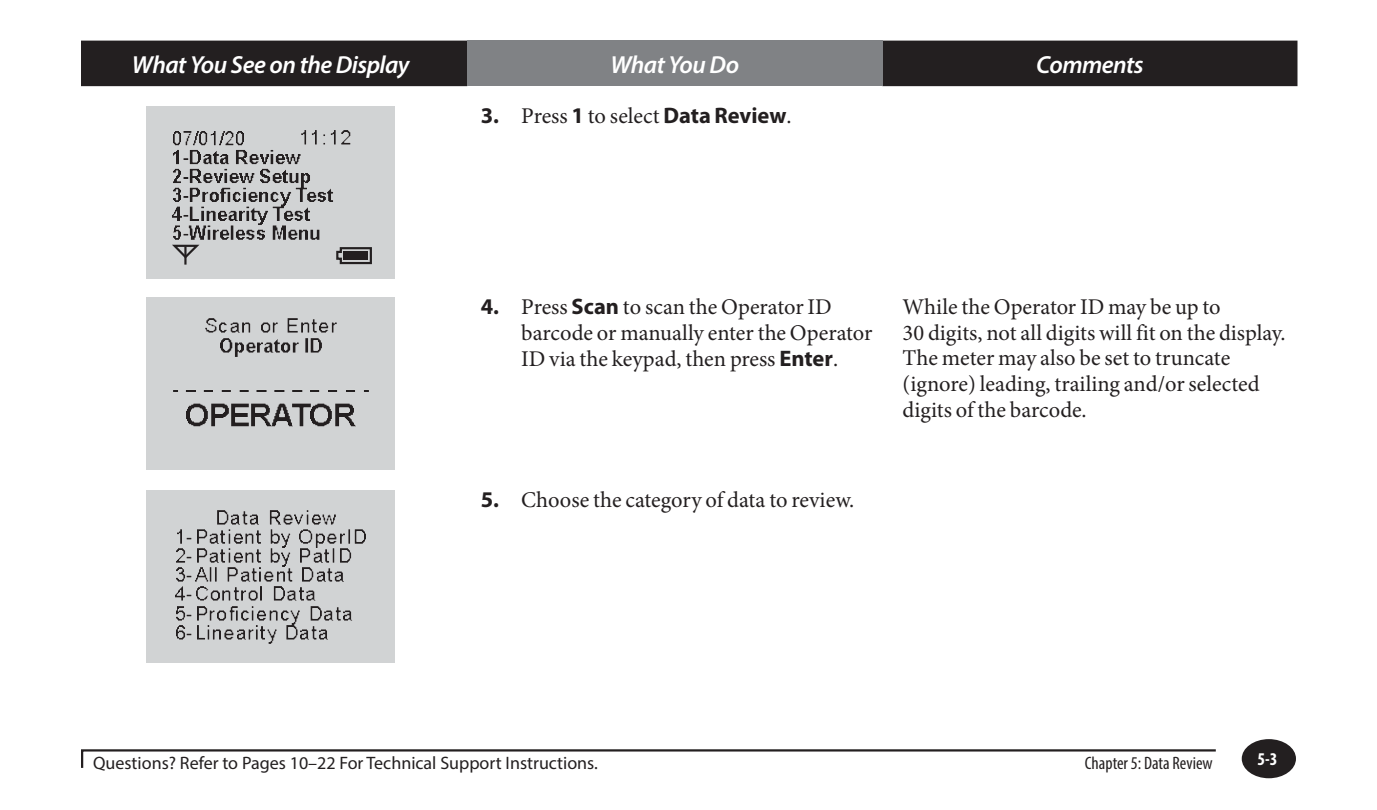
<style>
.page{position:relative;width:1377px;height:810px;background:#fff}
.page>*{position:absolute;margin:0;border:0;box-sizing:border-box;transform-origin:0 0}
.t1{font:italic 600 24.75px "Myriad Pro";letter-spacing:-.025em;color:#fff}
.t2{font:22.5px/25.9px "Minion Pro";color:#231f20}
.t3{font:18px "Myriad Pro";color:#231f20}
.t4{font:condensed 18px "Myriad Pro";color:#231f20}
.t5{font:700 condensed 18px "Myriad Pro";color:#fff}
.s1{font-family:"Myriad Pro";font-weight:700}
</style>
<div class="page">
<div style="left:1242px;top:739px;width:54px;height:39px;background:#231f20;border-radius:50%"></div>
<svg style="left:81px;top:749px;width:1135px;height:19px"></svg>
<div style="left:81px;top:41px;width:1217px;height:45px;background:#231f20"></div>
<div style="left:467px;top:41px;width:415px;height:45px;background:#808285"></div>
<div style="left:148px;top:106px;width:246px;height:173px;background:#d1d3d4"></div>
<img style="left:172px;top:131px;width:148px;height:134px">
<img style="left:221px;top:130px;width:130px;height:101px">
<svg style="left:336px;top:247px;width:36px;height:18px"></svg>
<div style="left:344px;top:251px;width:24px;height:9px;background:#231f20"></div>
<div style="left:147px;top:297px;width:248px;height:173px;background:#d1d3d4"></div>
<img style="left:173px;top:318px;width:196px;height:109px">
<div style="left:147px;top:490px;width:246px;height:173px;background:#d1d3d4"></div>
<img style="left:176px;top:609px;width:177px;height:35px">
<img style="left:175px;top:510px;width:191px;height:99px">
<p class="t1" style="left:132px;top:49px;width:279px">What You See on the Display</p>
<p class="t1" style="left:610px;top:49px;width:130px">What You Do</p>
<p class="t1" style="left:1036px;top:49px;width:109px">Comments</p>
<p class="t2" style="left:481px;top:103px;width:312px"><span class="s1">3.</span> Press <span class="s1">1</span> to select <span class="s1">Data Review</span>.</p>
<p class="t2" style="left:521px;top:294px;width:353px;text-indent:-40px"><span class="s1">4.</span> Press <span class="s1">Scan</span> to scan the Operator ID barcode or manually enter the Operator<br>ID via the keypad, then press <span class="s1">Enter</span>.</p>
<p class="t2" style="left:903px;top:294px;width:385px">While the Operator ID may be up to<br>30 digits, not all digits will fit on the display.<br>The meter may also be set to truncate (ignore) leading, trailing and/or selected digits of the barcode.</p>
<p class="t2" style="left:481px;top:487px;width:375px"><span class="s1">5.</span> Choose the category of data to review.</p>
<p class="t3" style="left:93px;top:752px;width:506px">Questions? Refer to Pages 10–22 For Technical Support Instructions.</p>
<p class="t4" style="left:1085px;top:752px;width:129px">Chapter 5: Data Review</p>
<p class="t5" style="left:1258px;top:750px;width:21px">5-3</p>
</div>
